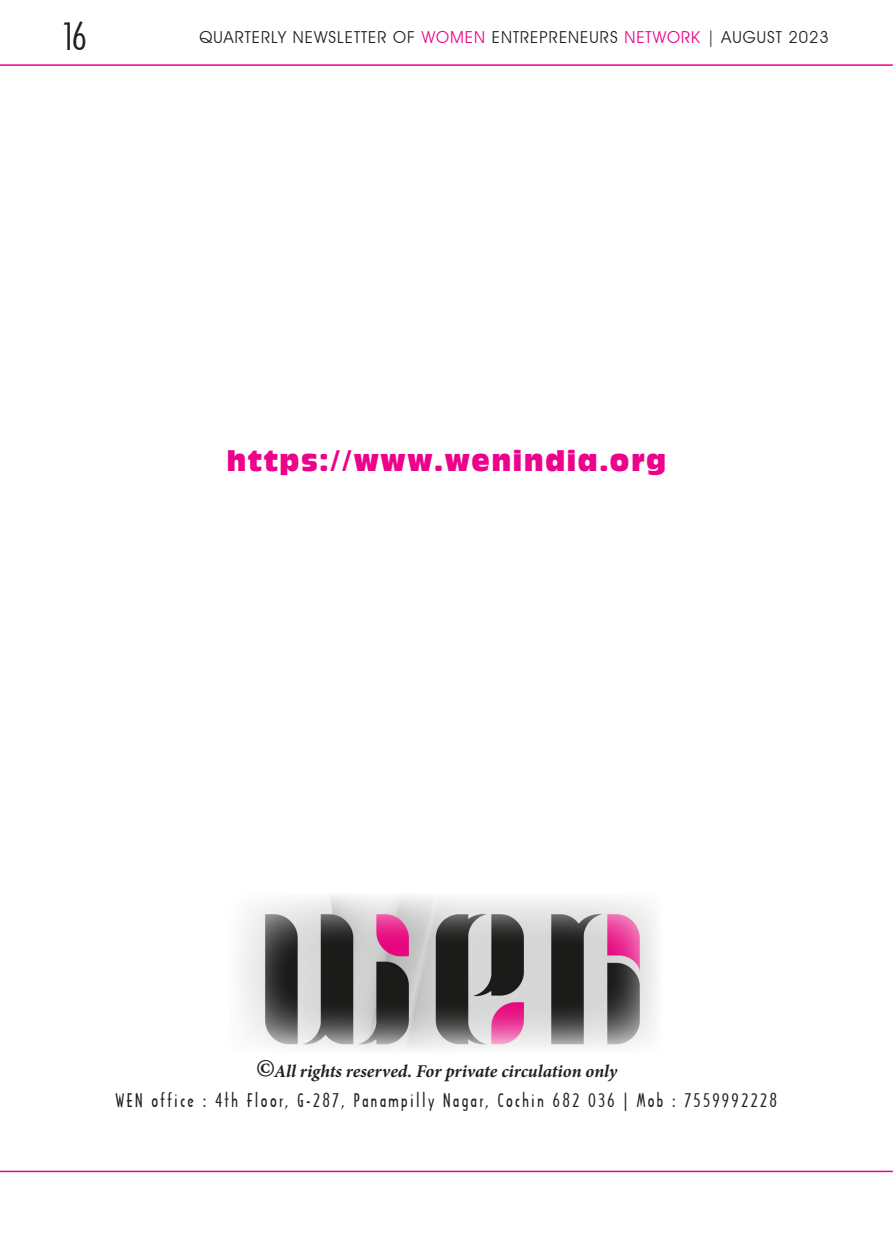
<style>
.page{position:relative;width:893px;height:1234px;background:#fff}
.page>*{position:absolute;margin:0;border:0;box-sizing:border-box;transform-origin:0 0}
.t1{font:36px "Architecture Plain";color:#231f20}
.t2{font:26.55px "Antique Olive Compact";letter-spacing:.07em;color:#ed028c;scale:.9 1}
.t3{font:18px "Architecture Plain";letter-spacing:.13em;color:#231f20}
.t4{font:italic 700 18px "Minion Pro";color:#231f20}
.t5{font:16.5px "Avant Garde IT Cby BT";letter-spacing:.06em;color:#231f20}
.s1{color:#ed028c}
.s2{font-size:27px}
</style>
<div class="page">
<hr style="left:0;top:64px;width:893px;height:2px;background:#ed028c">
<hr style="left:0;top:1170px;width:893px;height:1px;background:#ed028c">
<img style="left:241px;top:895px;width:416px;height:155px">
<h1 class="t1" style="left:63px;top:14px;width:26px">16</h1>
<p class="t5" style="left:200px;top:27px;width:631px">QUARTERLY NEWSLETTER OF <span class="s1">WOMEN</span> ENTREPRENEURS <span class="s1">NETWORK</span> | AUGUST 2023</p>
<h2 class="t2" style="left:226px;top:442px;width:490px">https://www.wenindia.org</h2>
<p class="t4" style="left:255px;top:1058px;width:363px"><span class="s2">©</span>All rights reserved. For private circulation only</p>
<p class="t3" style="left:115px;top:1088px;width:663px">WEN office : 4th Floor, G-287, Panampilly Nagar, Cochin 682 036 | Mob : 7559992228</p>
</div>
